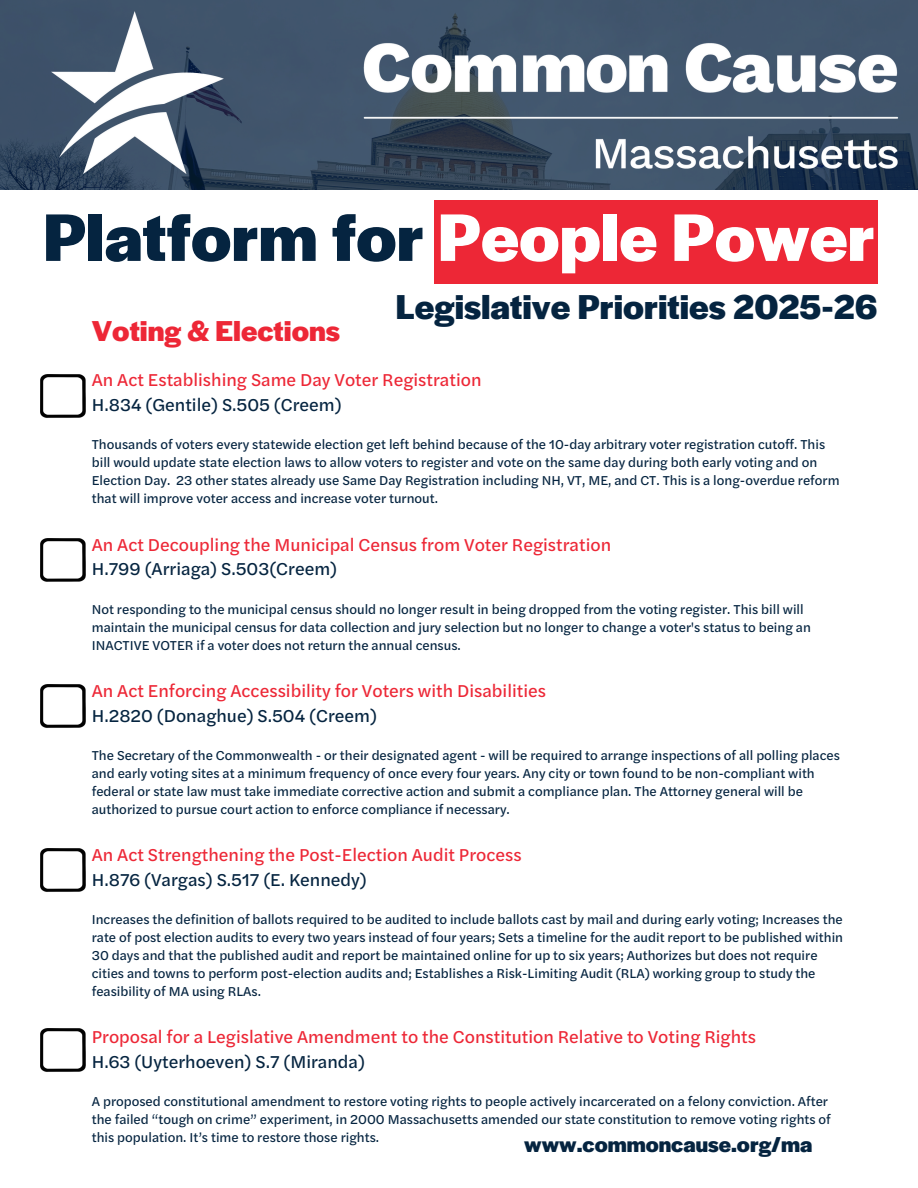
<style>
.page{position:relative;width:918px;height:1188px;background:#fff}
.page>*{position:absolute;margin:0;border:0;box-sizing:border-box;transform-origin:0 0}
.t1{font:700 69.9px "Halyard Display";color:#052440}
.t2{font:700 36px "Halyard Display";color:#052440}
.t3{font:700 30px "Halyard Display";color:#ed2736}
.t4{font:700 22.5px "Halyard Display";color:#052440}
.t5{font:18px/24.8px "Halyard Text";color:#ed2736}
.t6{font:13.5px/18px "Halyard Text";color:#052440}
.s1{color:#fff}
.s2{color:#052440}
</style>
<div class="page">
<div style="left:434px;top:201px;width:443px;height:83px;background:#ed2736"></div>
<svg style="left:0;top:0;width:358px;height:190px;background:#3c5067"></svg>
<img style="left:40px;top:375px;width:45px;height:43px">
<img style="left:40px;top:538px;width:45px;height:44px">
<img style="left:40px;top:685px;width:45px;height:43px">
<img style="left:40px;top:849px;width:45px;height:43px">
<img style="left:40px;top:1029px;width:45px;height:43px">
<img style="left:358px;top:0;width:560px;height:207px">
<img style="left:0;top:0;width:292px;height:185px">
<p class="t1" style="left:43px;top:186px;width:833px">Platform for <span class="s1">People Power</span></p>
<p class="t2" style="left:396px;top:280px;width:483px">Legislative Priorities 2025-26</p>
<p class="t3" style="left:92px;top:309px;width:250px">Voting &amp; Elections</p>
<h1 class="t5" style="left:92px;top:367px;width:391px">An Act Establishing Same Day Voter Registration<br><span class="s2">H.834 (Gentile) S.505 (Creem)</span></h1>
<h2 class="t6" style="left:92px;top:435px;width:749px">Thousands of voters every statewide election get left behind because of the 10-day arbitrary voter registration cutoff. This bill would update state election laws to allow voters to register and vote on the same day during both early voting and on Election Day. 23 other states already use Same Day Registration including NH, VT, ME, and CT. This is a long-overdue reform that will improve voter access and increase voter turnout.</h2>
<h3 class="t5" style="left:92px;top:532px;width:521px">An Act Decoupling the Municipal Census from Voter Registration<br><span class="s2">H.799 (Arriaga) S.503(Creem)</span></h3>
<h5 class="t6" style="left:92px;top:600px;width:721px">Not responding to the municipal census should no longer result in being dropped from the voting register. This bill will maintain the municipal census for data collection and jury selection but no longer to change a voter's status to being an<br>INACTIVE VOTER if a voter does not return the annual census.</h5>
<p class="t5" style="left:92px;top:678px;width:456px">An Act Enforcing Accessibility for Voters with Disabilities<br><span class="s2">H.2820 (Donaghue) S.504 (Creem)</span></p>
<h5 class="t6" style="left:92px;top:746px;width:750px">The Secretary of the Commonwealth - or their designated agent - will be required to arrange inspections of all polling places and early voting sites at a minimum frequency of once every four years. Any city or town found to be non-compliant with federal or state law must take immediate corrective action and submit a compliance plan. The Attorney general will be authorized to pursue court action to enforce compliance if necessary.</h5>
<p class="t5" style="left:92px;top:842px;width:431px">An Act Strengthening the Post-Election Audit Process<br><span class="s2">H.876 (Vargas) S.517 (E. Kennedy)</span></p>
<h5 class="t6" style="left:92px;top:910px;width:753px">Increases the definition of ballots required to be audited to include ballots cast by mail and during early voting; Increases the rate of post election audits to every two years instead of four years; Sets a timeline for the audit report to be published within 30 days and that the published audit and report be maintained online for up to six years; Authorizes but does not require cities and towns to perform post-election audits and; Establishes a Risk-Limiting Audit (RLA) working group to study the feasibility of MA using RLAs.</h5>
<p class="t5" style="left:92px;top:1024px;width:666px">Proposal for a Legislative Amendment to the Constitution Relative to Voting Rights<br><span class="s2">H.63 (Uyterhoeven) S.7 (Miranda)</span></p>
<h5 class="t6" style="left:92px;top:1092px;width:741px">A proposed constitutional amendment to restore voting rights to people actively incarcerated on a felony conviction. After the failed “tough on crime” experiment, in 2000 Massachusetts amended our state constitution to remove voting rights of this population. It’s time to restore those rights.</h5>
<p class="t4" style="left:524px;top:1128px;width:290px">www.commoncause.org/ma</p>
</div>
